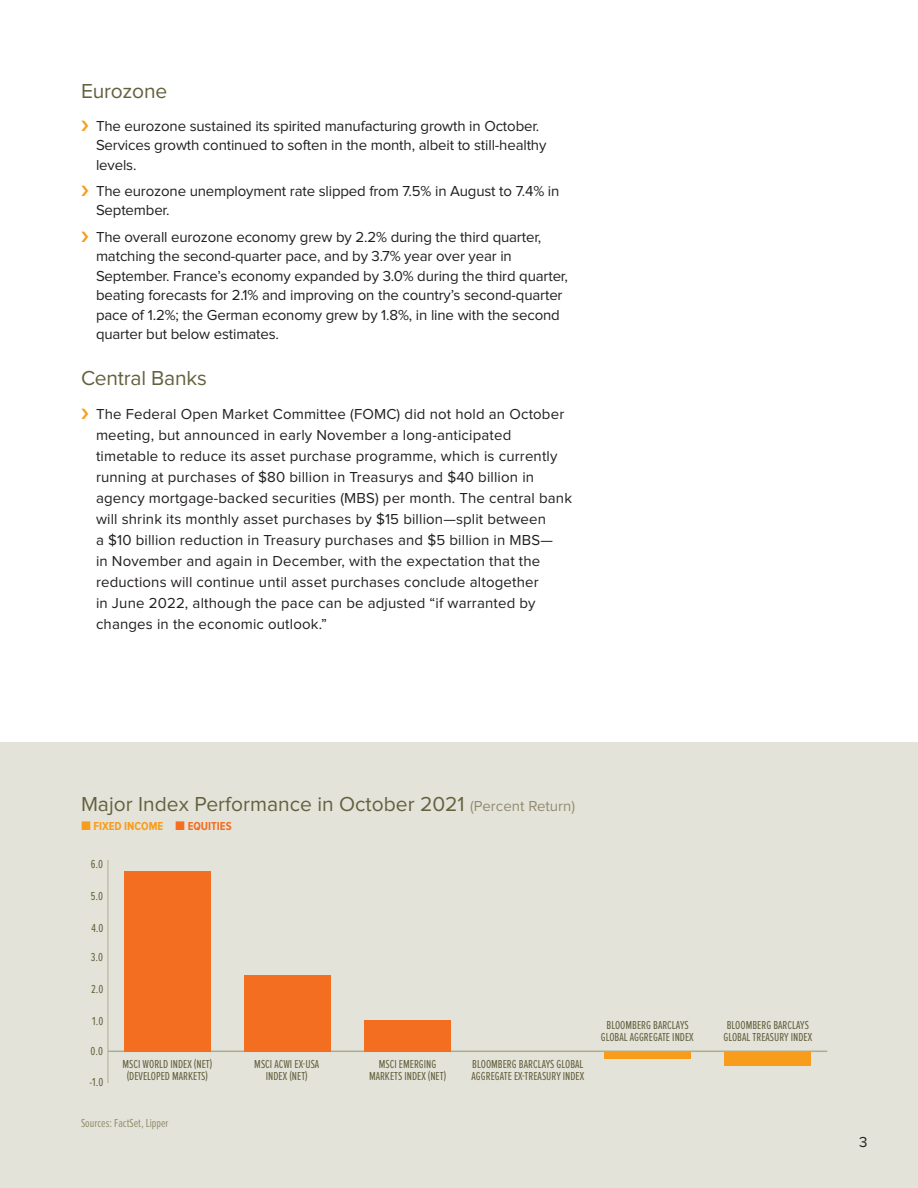
<style>
.page{position:relative;width:918px;height:1188px;background:#fff}
.page>*{position:absolute;margin:0;border:0;box-sizing:border-box;transform-origin:0 0}
.Head_sidebar{font:21px "Proxima Nova";color:#64613e}
.t1{font:15px/21px "Proxima Nova";letter-spacing:.01em;color:#231f20}
.t2{font:15px/19.5px "Proxima Nova";letter-spacing:-.01em;color:#231f20}
.t3{font:12px/12px "Proxima Nova Ex Cn";color:#64613e;text-align:center}
.source{font:12px "Proxima Nova Ex Cn";color:#918d6e}
.Head_sidebar-2{font:700 12px "Proxima Nova Cond";color:#f89c1c}
.s1{font-size:15px;color:#918d6e}
.s2{font-size:15px}
.s3{font-size:15px;color:#f36e21}
.s4{color:#f36e21}
</style>
<div class="page">
<div style="left:0;top:742px;width:918px;height:446px;background:#e4e3d9"></div>
<hr style="left:108px;top:1051px;width:719px;height:1px;background:#adac91">
<hr style="left:108px;top:860px;width:1px;height:223px;background:#adac91">
<div style="left:125px;top:871px;width:86px;height:180px;background:#f36e21"></div>
<div style="left:245px;top:975px;width:86px;height:76px;background:#f36e21"></div>
<div style="left:365px;top:1020px;width:86px;height:31px;background:#f36e21"></div>
<div style="left:604px;top:1051px;width:87px;height:8px;background:#f89c1c"></div>
<div style="left:724px;top:1051px;width:87px;height:15px;background:#f89c1c"></div>
<p class="Head_sidebar" style="left:81px;top:81px;width:88px">Eurozone</p>
<p class="t2" style="left:96px;top:116px;width:452px">The eurozone sustained its spirited manufacturing growth in October.<br>Services growth continued to soften in the month, albeit to still-healthy levels.</p>
<p class="t2" style="left:96px;top:182px;width:465px">The eurozone unemployment rate slipped from 7.5% in August to 7.4% in<br>September.</p>
<p class="t2" style="left:96px;top:227px;width:474px">The overall eurozone economy grew by 2.2% during the third quarter, matching the second-quarter pace, and by 3.7% year over year in September. France’s economy expanded by 3.0% during the third quarter, beating forecasts for 2.1% and improving on the country’s second-quarter pace of 1.2%; the German economy grew by 1.8%, in line with the second quarter but below estimates.</p>
<p class="Head_sidebar" style="left:81px;top:368px;width:127px">Central Banks</p>
<p class="t1" style="left:96px;top:404px;width:478px">The Federal Open Market Committee (FOMC) did not hold an October meeting, but announced in early November a long-anticipated timetable to reduce its asset purchase programme, which is currently running at purchases of $80 billion in Treasurys and $40 billion in agency mortgage-backed securities (MBS) per month. The central bank will shrink its monthly asset purchases by $15 billion—split between<br>a $10 billion reduction in Treasury purchases and $5 billion in MBS—<br>in November and again in December, with the expectation that the reductions will continue until asset purchases conclude altogether<br>in June 2022, although the pace can be adjusted “if warranted by changes in the economic outlook.”</p>
<p class="Head_sidebar" style="left:81px;top:794px;width:496px">Major Index Performance in October 2021 <span class="s1">(Percent Return)</span></p>
<p class="Head_sidebar-2" style="left:81px;top:820px;width:152px"><span class="s2">■</span> FIXED INCOME <span class="s3">■</span> <span class="s4">EQUITIES</span></p>
<p class="t3" style="left:91px;top:858px;width:14px">6.0</p>
<p class="t3" style="left:91px;top:890px;width:14px">5.0</p>
<p class="t3" style="left:91px;top:922px;width:14px">4.0</p>
<p class="t3" style="left:91px;top:951px;width:14px">3.0</p>
<p class="t3" style="left:91px;top:983px;width:14px">2.0</p>
<p class="t3" style="left:92px;top:1015px;width:13px">1.0</p>
<p class="t3" style="left:90px;top:1045px;width:14px">0.0</p>
<p class="t3" style="left:89px;top:1076px;width:15px">-1.0</p>
<p class="t3" style="left:123px;top:1059px;width:91px">MSCI WORLD INDEX (NET) (DEVELOPED MARKETS)</p>
<p class="t3" style="left:254px;top:1059px;width:66px">MSCI ACWI EX-USA<br>INDEX (NET)</p>
<p class="t3" style="left:472px;top:1059px;width:114px;text-align:left">BLOOMBERG BARCLAYS GLOBAL<br>AGGREGATE EX-TREASURY INDEX</p>
<p class="t3" style="left:369px;top:1059px;width:79px">MSCI EMERGING<br>MARKETS INDEX (NET)</p>
<p class="source" style="left:81px;top:1116px;width:89px">Sources: FactSet, Lipper</p>
<p class="t3" style="left:601px;top:1020px;width:94px">BLOOMBERG BARCLAYS<br>GLOBAL AGGREGATE INDEX</p>
<p class="t3" style="left:724px;top:1020px;width:90px;text-align:left">BLOOMBERG BARCLAYS<br>GLOBAL TREASURY INDEX</p>
<p class="t1" style="left:859px;top:1132px;width:10px">3</p>
</div>
